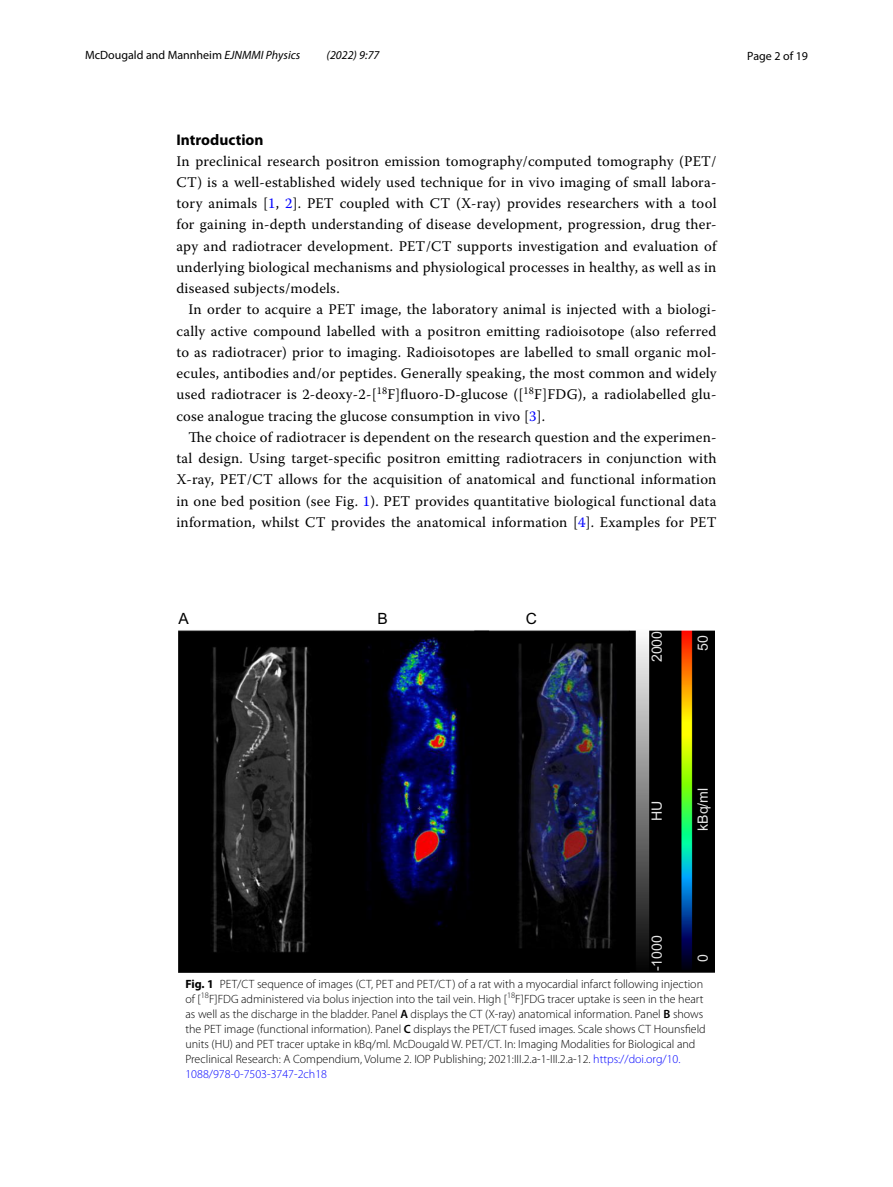
<style>
.page{position:relative;width:893px;height:1187px;background:#fff}
.page>*{position:absolute;margin:0;border:0;box-sizing:border-box;transform-origin:0 0}
.t1{font:700 15.45px "Myriad Pro";color:#000}
.t2{font:15.45px "Arial";color:#000}
.t3{font:14.7px/21.3px "Warnock Pro";letter-spacing:.015em;color:#000;text-align:justify}
.t4{font:14.1px "Arial";color:#e6e6e6}
.t5{font:300 12px/15px "Myriad Pro";color:#000}
.t6{font:12px "Myriad Pro";color:#000}
.t7{font:italic 12px "Myriad Pro";color:#000}
.s1{font-style:italic}
.s2{color:#00f}
.s3{font-weight:700}
.s4{font-weight:600}
</style>
<div class="page">
<img style="left:179px;top:630px;width:535px;height:342px">
<p class="t6" style="left:85px;top:48px;width:217px">McDougald and Mannheim <span class="s1">EJNMMI Physics</span></p>
<p class="t7" style="left:327px;top:48px;width:54px">(2022) 9:77</p>
<p class="t6" style="left:747px;top:48px;width:62px">Page 2 of 19</p>
<p class="t1" style="left:176px;top:129px;width:89px">Introduction</p>
<p class="t3" style="left:176px;top:150px;width:542px">In preclinical research positron emission tomography/computed tomography (PET/ CT) is a well-established widely used technique for in vivo imaging of small labora&shy;tory animals [<span class="s2">1</span>, <span class="s2">2</span>]. PET coupled with CT (X-ray) provides researchers with a tool for gaining in-depth understanding of disease development, progression, drug ther&shy;apy and radiotracer development. PET/CT supports investigation and evaluation of underlying biological mechanisms and physiological processes in healthy, as well as in diseased subjects/models.</p>
<p class="t3" style="left:176px;top:299px;width:542px;text-indent:12px">In order to acquire a PET image, the laboratory animal is injected with a biologi&shy;cally active compound labelled with a positron emitting radioisotope (also referred to as radiotracer) prior to imaging. Radioisotopes are labelled to small organic mol&shy;ecules, antibodies and/or peptides. Generally speaking, the most common and widely used radiotracer is 2-deoxy-2-[<sup>18</sup>F]fluoro-D-glucose ([<sup>18</sup>F]FDG), a radiolabelled glu&shy;cose analogue tracing the glucose consumption in vivo [<span class="s2">3</span>].</p>
<p class="t3" style="left:176px;top:426px;width:542px;text-indent:12px">The choice of radiotracer is dependent on the research question and the experimen&shy;tal design. Using target-specific positron emitting radiotracers in conjunction with X-ray, PET/CT allows for the acquisition of anatomical and functional information in one bed position (see Fig. <span class="s2">1</span>). PET provides quantitative biological functional data information, whilst CT provides the anatomical information [<span class="s2">4</span>]. Examples for PET</p>
<p class="t2" style="left:179px;top:608px;width:12px">A</p>
<p class="t2" style="left:378px;top:608px;width:12px">B</p>
<p class="t2" style="left:526px;top:608px;width:13px">C</p>
<p class="t4" style="left:648px;top:662px;width:33px;rotate:-90deg">2000</p>
<p class="t4" style="left:694px;top:651px;width:17px;rotate:-90deg">50</p>
<p class="t4" style="left:648px;top:821px;width:22px;rotate:-90deg">HU</p>
<p class="t4" style="left:694px;top:830px;width:45px;rotate:-90deg">kBq/ml</p>
<p class="t4" style="left:648px;top:971px;width:38px;rotate:-90deg">-1000</p>
<p class="t4" style="left:694px;top:961px;width:9px;rotate:-90deg">0</p>
<p class="t5" style="left:185px;top:976px;width:522px"><span class="s3">Fig. 1</span> PET/CT sequence of images (CT, PET and PET/CT) of a rat with a myocardial infarct following injection of [<sup>18</sup>F]FDG administered via bolus injection into the tail vein. High [<sup>18</sup>F]FDG tracer uptake is seen in the heart as well as the discharge in the bladder. Panel <span class="s4">A</span> displays the CT (X-ray) anatomical information. Panel <span class="s4">B</span> shows the PET image (functional information). Panel <span class="s4">C</span> displays the PET/CT fused images. Scale shows CT Hounsfield units (HU) and PET tracer uptake in kBq/ml. McDougald W. PET/CT. In: Imaging Modalities for Biological and Preclinical Research: A Compendium, Volume 2. IOP Publishing; 2021:III.2.a-1-III.2.a-12. <span class="s2">https://doi.org/10.<br>1088/978-0-7503-3747-2ch18</span></p>
</div>
